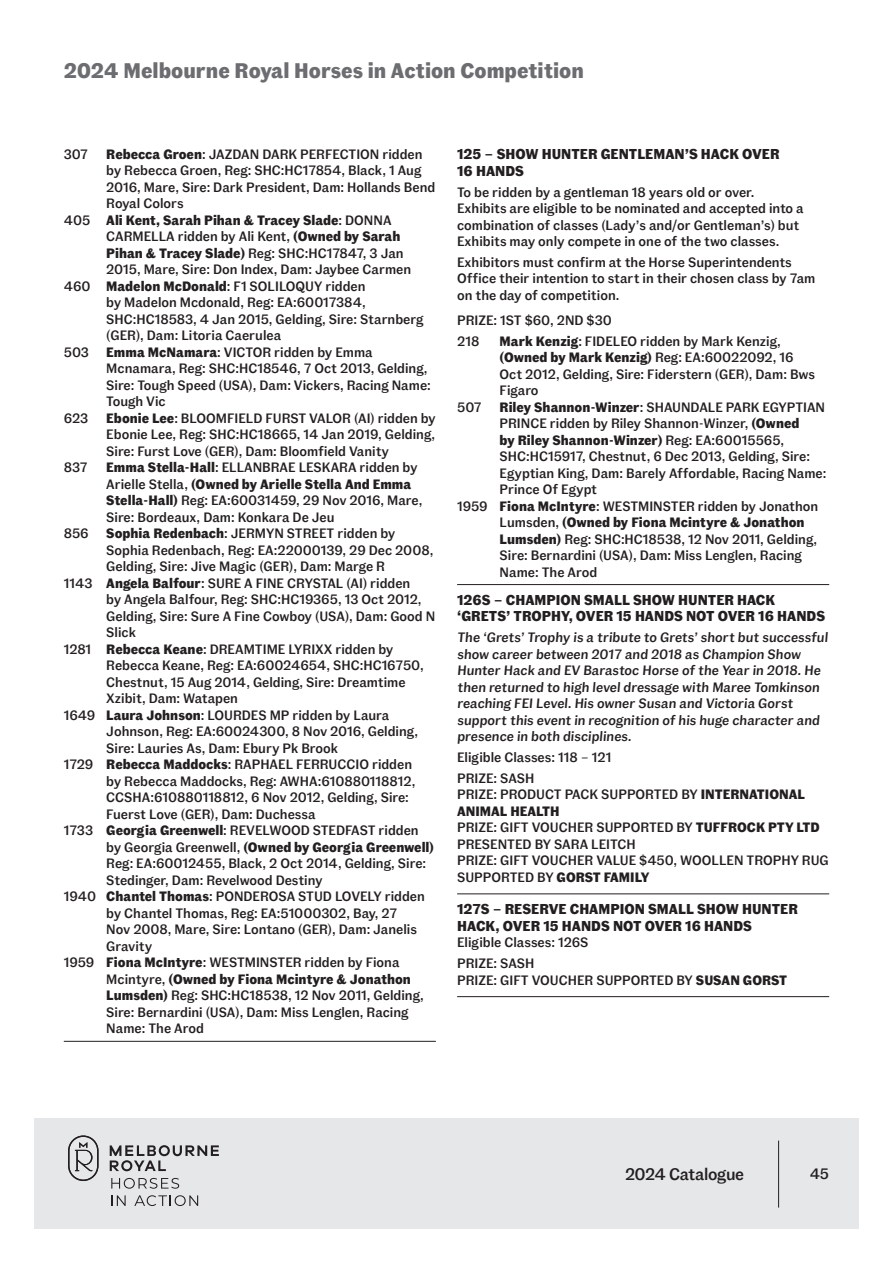
<style>
.page{position:relative;width:893px;height:1263px;background:#fff}
.page>*{position:absolute;margin:0;border:0;box-sizing:border-box;transform-origin:0 0}
.t1{font:700 21px "Fann Grotesque Pro";color:#6c6d70}
.t2{font:500 16.65px "Fann Grotesque Pro";letter-spacing:-.02em;color:#231f20}
.t3{font:500 15px "Fann Grotesque Pro";color:#231f20}
.t4{font:700 14.25px/16.5px "Fann Grotesque Pro";color:#231f20}
.t5{font:500 13.5px/16.5px "Fann Grotesque Pro";color:#231f20}
.t6{font:700 13.5px "Fann Grotesque Pro";color:#231f20}
.s1{font-weight:700}
.s2{font-weight:500}
</style>
<div class="page">
<div style="left:34px;top:1118px;width:825px;height:111px;background:#e6e7e9"></div>
<hr style="left:778px;top:1140px;width:1px;height:67px;background:#231f20">
<svg style="left:68px;top:1135px;width:31px;height:46px"></svg>
<svg style="left:110px;top:1145px;width:109px;height:26px"></svg>
<svg style="left:111px;top:1178px;width:68px;height:11px"></svg>
<svg style="left:111px;top:1195px;width:15px;height:11px"></svg>
<svg style="left:134px;top:1195px;width:64px;height:11px"></svg>
<hr style="left:64px;top:1041px;width:372px;height:1px;background:#231f20">
<hr style="left:457px;top:584px;width:372px;height:1px;background:#231f20">
<hr style="left:457px;top:893px;width:372px;height:1px;background:#231f20">
<hr style="left:457px;top:996px;width:372px;height:1px;background:#231f20">
<h1 class="t1" style="left:64px;top:59px;width:522px">2024 Melbourne Royal Horses in Action Competition</h1>
<p class="t5" style="left:64px;top:146px;width:26px">307</p>
<p class="t5" style="left:106px;top:146px;width:318px"><span class="s1">Rebecca Groen</span>: JAZDAN DARK PERFECTION ridden</p>
<p class="t5" style="left:106px;top:163px;width:317px">by Rebecca Groen, Reg: SHC:HC17854, Black, 1 Aug</p>
<p class="t5" style="left:106px;top:179px;width:331px">2016, Mare, Sire: Dark President, Dam: Hollands Bend</p>
<p class="t5" style="left:106px;top:196px;width:79px">Royal Colors</p>
<p class="t6" style="left:64px;top:212px;width:329px"><span class="s2">405</span> Ali Kent, Sarah Pihan &amp; Tracey Slade<span class="s2">: DONNA</span></p>
<p class="t5" style="left:106px;top:229px;width:296px">CARMELLA ridden by Ali Kent, <span class="s1">(Owned by Sarah</span></p>
<p class="t5" style="left:106px;top:245px;width:299px"><span class="s1">Pihan &amp; Tracey Slade)</span> Reg: SHC:HC17847, 3 Jan</p>
<p class="t5" style="left:106px;top:262px;width:306px">2015, Mare, Sire: Don Index, Dam: Jaybee Carmen</p>
<p class="t5" style="left:64px;top:278px;width:303px">460 <span class="s1">Madelon McDonald</span>: F1 SOLILOQUY ridden</p>
<p class="t5" style="left:106px;top:295px;width:261px">by Madelon Mcdonald, Reg: EA:60017384,</p>
<p class="t5" style="left:106px;top:311px;width:319px">SHC:HC18583, 4 Jan 2015, Gelding, Sire: Starnberg</p>
<p class="t5" style="left:106px;top:328px;width:176px">(GER), Dam: Litoria Caerulea</p>
<p class="t5" style="left:64px;top:344px;width:27px">503</p>
<p class="t5" style="left:106px;top:344px;width:326px"><span class="s1">Emma McNamara</span>: VICTOR ridden by Emma Mcnamara, Reg: SHC:HC18546, 7 Oct 2013, Gelding, Sire: Tough Speed (USA), Dam: Vickers, Racing Name:<br>Tough Vic</p>
<p class="t5" style="left:64px;top:410px;width:26px">623</p>
<p class="t5" style="left:106px;top:410px;width:331px;text-align:justify"><span class="s1">Ebonie Lee</span>: BLOOMFIELD FURST VALOR (AI) ridden by Ebonie Lee, Reg: SHC:HC18665, 14 Jan 2019, Gelding, Sire: Furst Love (GER), Dam: Bloomfield Vanity</p>
<p class="t5" style="left:64px;top:460px;width:25px">837</p>
<p class="t5" style="left:106px;top:460px;width:318px"><span class="s1">Emma Stella-Hall</span>: ELLANBRAE LESKARA ridden by Arielle Stella, <span class="s1">(Owned by Arielle Stella And Emma Stella-Hall)</span> Reg: EA:60031459, 29 Nov 2016, Mare, Sire: Bordeaux, Dam: Konkara De Jeu</p>
<p class="t5" style="left:64px;top:526px;width:27px">856</p>
<p class="t5" style="left:106px;top:526px;width:291px"><span class="s1">Sophia Redenbach</span>: JERMYN STREET ridden by</p>
<p class="t5" style="left:106px;top:542px;width:329px">Sophia Redenbach, Reg: EA:22000139, 29 Dec 2008,</p>
<p class="t5" style="left:106px;top:559px;width:280px">Gelding, Sire: Jive Magic (GER), Dam: Marge R</p>
<p class="t5" style="left:64px;top:575px;width:348px">1143 <span class="s1">Angela Balfour</span>: SURE A FINE CRYSTAL (AI) ridden</p>
<p class="t5" style="left:106px;top:592px;width:317px">by Angela Balfour, Reg: SHC:HC19365, 13 Oct 2012,</p>
<p class="t5" style="left:106px;top:608px;width:330px">Gelding, Sire: Sure A Fine Cowboy (USA), Dam: Good N</p>
<p class="t5" style="left:106px;top:625px;width:31px">Slick</p>
<p class="t5" style="left:64px;top:641px;width:331px">1281 <span class="s1">Rebecca Keane</span>: DREAMTIME LYRIXX ridden by</p>
<p class="t5" style="left:106px;top:658px;width:319px">Rebecca Keane, Reg: EA:60024654, SHC:HC16750,</p>
<p class="t5" style="left:106px;top:674px;width:301px">Chestnut, 15 Aug 2014, Gelding, Sire: Dreamtime</p>
<p class="t5" style="left:106px;top:691px;width:133px">Xzibit, Dam: Watapen</p>
<p class="t5" style="left:64px;top:707px;width:327px">1649 <span class="s1">Laura Johnson</span>: LOURDES MP ridden by Laura</p>
<p class="t5" style="left:106px;top:724px;width:313px">Johnson, Reg: EA:60024300, 8 Nov 2016, Gelding,</p>
<p class="t5" style="left:106px;top:740px;width:233px">Sire: Lauries As, Dam: Ebury Pk Brook</p>
<p class="t5" style="left:64px;top:757px;width:350px">1729 <span class="s1">Rebecca Maddocks</span>: RAPHAEL FERRUCCIO ridden</p>
<p class="t5" style="left:106px;top:773px;width:311px">by Rebecca Maddocks, Reg: AWHA:610880118812,</p>
<p class="t5" style="left:106px;top:790px;width:304px">CCSHA:610880118812, 6 Nov 2012, Gelding, Sire:</p>
<p class="t5" style="left:106px;top:806px;width:211px">Fuerst Love (GER), Dam: Duchessa</p>
<p class="t5" style="left:64px;top:823px;width:356px">1733 <span class="s1">Georgia Greenwell</span>: REVELWOOD STEDFAST ridden</p>
<p class="t6" style="left:106px;top:839px;width:329px"><span class="s2">by Georgia Greenwell,</span> (Owned by Georgia Greenwell)</p>
<p class="t5" style="left:106px;top:856px;width:321px">Reg: EA:60012455, Black, 2 Oct 2014, Gelding, Sire:</p>
<p class="t5" style="left:106px;top:872px;width:218px">Stedinger, Dam: Revelwood Destiny</p>
<p class="t5" style="left:64px;top:889px;width:363px">1940 <span class="s1">Chantel Thomas</span>: PONDEROSA STUD LOVELY ridden</p>
<p class="t5" style="left:106px;top:905px;width:293px">by Chantel Thomas, Reg: EA:51000302, Bay, 27</p>
<p class="t5" style="left:106px;top:922px;width:312px">Nov 2008, Mare, Sire: Lontano (GER), Dam: Janelis</p>
<p class="t5" style="left:106px;top:938px;width:48px">Gravity</p>
<p class="t5" style="left:64px;top:955px;width:337px">1959 <span class="s1">Fiona McIntyre</span>: WESTMINSTER ridden by Fiona</p>
<p class="t6" style="left:106px;top:971px;width:306px"><span class="s2">Mcintyre,</span> (Owned by Fiona Mcintyre &amp; Jonathon</p>
<p class="t5" style="left:106px;top:988px;width:319px"><span class="s1">Lumsden)</span> Reg: SHC:HC18538, 12 Nov 2011, Gelding,</p>
<p class="t5" style="left:106px;top:1004px;width:304px">Sire: Bernardini (USA), Dam: Miss Lenglen, Racing</p>
<p class="t5" style="left:106px;top:1021px;width:99px">Name: The Arod</p>
<p class="t4" style="left:457px;top:147px;width:324px">125 – SHOW HUNTER GENTLEMAN’S HACK OVER<br>16 HANDS</p>
<p class="t5" style="left:457px;top:184px;width:348px">To be ridden by a gentleman 18 years old or over.<br>Exhibits are eligible to be nominated and accepted into a combination of classes (Lady’s and/or Gentleman’s) but Exhibits may only compete in one of the two classes.</p>
<p class="t5" style="left:457px;top:254px;width:360px">Exhibitors must confirm at the Horse Superintendents<br>Office their intention to start in their chosen class by 7am on the day of competition.</p>
<p class="t5" style="left:457px;top:310px;width:156px;line-height:20.7px">PRIZE: 1ST $60, 2ND $30<br>218</p>
<p class="t5" style="left:500px;top:333px;width:317px"><span class="s1">Mark Kenzig</span>: FIDELEO ridden by Mark Kenzig, <span class="s1">(Owned by Mark Kenzig)</span> Reg: EA:60022092, 16<br>Oct 2012, Gelding, Sire: Fiderstern (GER), Dam: Bws Figaro</p>
<p class="t5" style="left:457px;top:399px;width:26px">507</p>
<p class="t5" style="left:500px;top:399px;width:327px"><span class="s1">Riley Shannon-Winzer</span>: SHAUNDALE PARK EGYPTIAN</p>
<p class="t5" style="left:500px;top:416px;width:301px">PRINCE ridden by Riley Shannon-Winzer, <span class="s1">(Owned</span></p>
<p class="t6" style="left:500px;top:432px;width:286px">by Riley Shannon-Winzer) <span class="s2">Reg: EA:60015565,</span></p>
<p class="t5" style="left:500px;top:449px;width:312px">SHC:HC15917, Chestnut, 6 Dec 2013, Gelding, Sire:</p>
<p class="t5" style="left:500px;top:465px;width:328px">Egyptian King, Dam: Barely Affordable, Racing Name:</p>
<p class="t5" style="left:500px;top:481px;width:99px">Prince Of Egypt</p>
<p class="t5" style="left:457px;top:498px;width:363px">1959 <span class="s1">Fiona McIntyre</span>: WESTMINSTER ridden by Jonathon</p>
<p class="t6" style="left:500px;top:514px;width:306px"><span class="s2">Lumsden,</span> (Owned by Fiona Mcintyre &amp; Jonathon</p>
<p class="t5" style="left:500px;top:531px;width:319px"><span class="s1">Lumsden)</span> Reg: SHC:HC18538, 12 Nov 2011, Gelding,</p>
<p class="t5" style="left:500px;top:547px;width:304px">Sire: Bernardini (USA), Dam: Miss Lenglen, Racing</p>
<p class="t5" style="left:500px;top:564px;width:99px">Name: The Arod</p>
<p class="t4" style="left:457px;top:592px;width:370px">126S – CHAMPION SMALL SHOW HUNTER HACK ‘GRETS’ TROPHY, OVER 15 HANDS NOT OVER 16 HANDS</p>
<p class="t5" style="left:457px;top:630px;width:374px">The ‘Grets’ Trophy is a tribute to Grets’ short but successful show career between 2017 and 2018 as Champion Show Hunter Hack and EV Barastoc Horse of the Year in 2018. He then returned to high level dressage with Maree Tomkinson reaching FEI Level. His owner Susan and Victoria Gorst support this event in recognition of his huge character and presence in both disciplines.</p>
<p class="t5" style="left:457px;top:747px;width:156px;line-height:20.7px">Eligible Classes: 118 – 121<br>PRIZE: SASH</p>
<p class="t5" style="left:457px;top:787px;width:373px">PRIZE: PRODUCT PACK SUPPORTED BY <span class="s1">INTERNATIONAL ANIMAL HEALTH<br></span>PRIZE: GIFT VOUCHER SUPPORTED BY <span class="s1">TUFFROCK PTY LTD </span>PRESENTED BY SARA LEITCH<br>PRIZE: GIFT VOUCHER VALUE $450, WOOLLEN TROPHY RUG SUPPORTED BY <span class="s1">GORST FAMILY</span></p>
<p class="t4" style="left:457px;top:902px;width:342px">127S – RESERVE CHAMPION SMALL SHOW HUNTER<br>HACK, OVER 15 HANDS NOT OVER 16 HANDS</p>
<p class="t5" style="left:457px;top:932px;width:133px;line-height:20.7px">Eligible Classes: 126S<br>PRIZE: SASH</p>
<p class="t5" style="left:457px;top:972px;width:332px">PRIZE: GIFT VOUCHER SUPPORTED BY <span class="s1">SUSAN GORST</span></p>
<p class="t2" style="left:625px;top:1164px;width:121px">2024 Catalogue</p>
<p class="t3" style="left:810px;top:1165px;width:21px">45</p>
</div>
